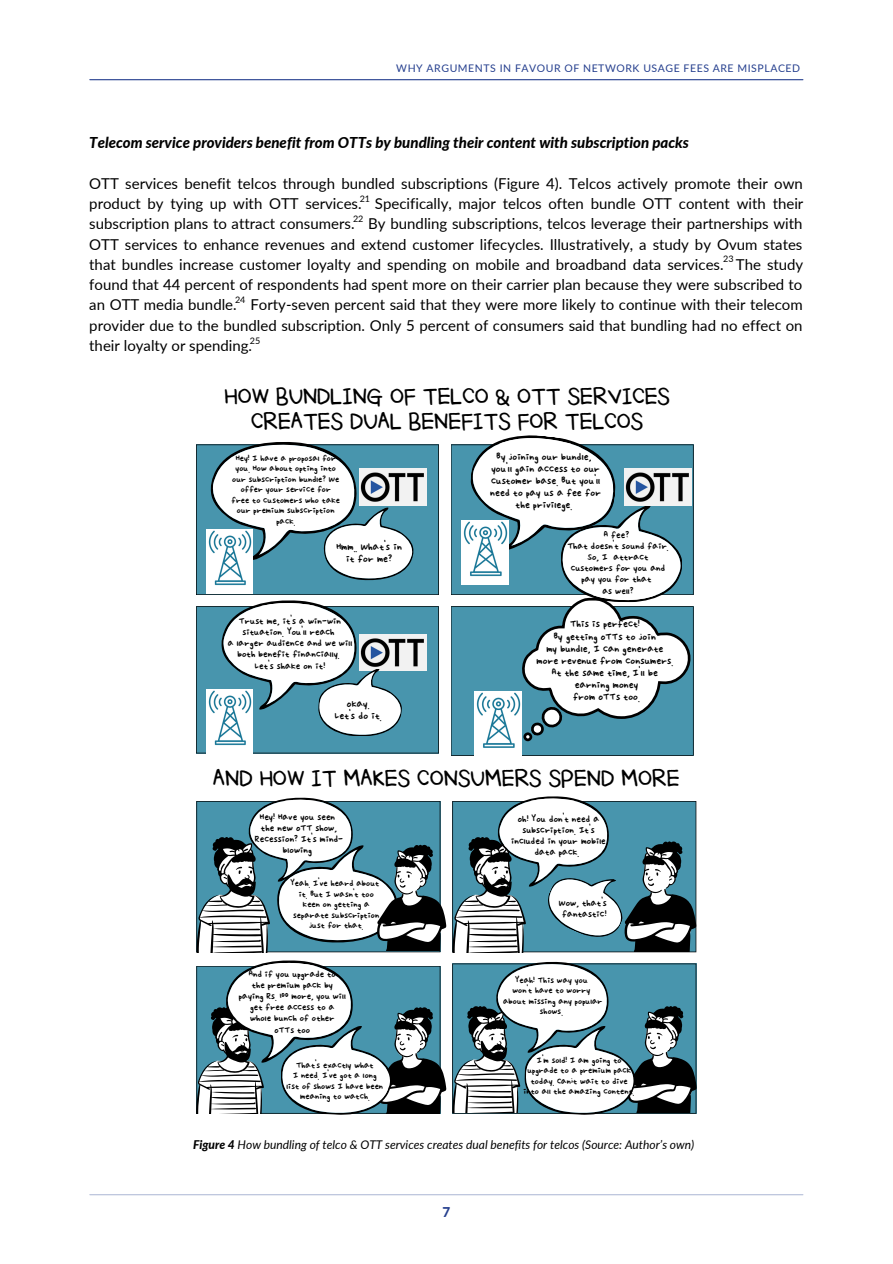
<style>
.page{position:relative;width:893px;height:1264px;background:#fff}
.page>*{position:absolute;margin:0;border:0;box-sizing:border-box;transform-origin:0 0}
.t1{font:700 18.45px/25.3px "Uh Beenamsoyoung";color:#000;text-align:center}
.t2{font:15px/20.2px "Lato";color:#000;text-align:justify}
.t3{font:italic 800 15px "Lato";color:#000}
.t4{font:800 13.5px "Lato";color:#253f8e}
.t5{font:italic 12px "Lato";color:#000}
.t6{font:10.5px "Lato";letter-spacing:.055em;color:#253f8e}
.t7{font:10.35px/12.1px "Uh Bee Dong Kyung";color:#000;text-align:center}
.t8{font:9.6px/11.1px "Uh Bee Dong Kyung";color:#000;text-align:center}
.t9{font:9.45px/11.1px "Uh Bee Dong Kyung";color:#000;text-align:center}
.t10{font:9.3px "Uh Bee Dong Kyung";color:#000}
.t11{font:9px "Lato";color:#000}
.t12{font:8.85px/10.5px "Uh Bee Dong Kyung";color:#000;text-align:center}
.s1{font-weight:800}
</style>
<div class="page">
<hr style="left:90px;top:1194px;width:712px;height:1px;background:#253f8e">
<hr style="left:90px;top:79px;width:712px;height:1px;background:#253f8e">
<svg style="left:451px;top:435px;width:242px;height:320px"></svg>
<img style="left:474px;top:691px;width:47px;height:64px">
<svg style="left:196px;top:442px;width:243px;height:311px"></svg>
<svg style="left:196px;top:797px;width:250px;height:155px"></svg>
<svg style="left:452px;top:796px;width:244px;height:156px"></svg>
<svg style="left:196px;top:960px;width:250px;height:155px"></svg>
<svg style="left:452px;top:961px;width:244px;height:154px"></svg>
<p class="t6" style="left:396px;top:62px;width:405px">WHY ARGUMENTS IN FAVOUR OF NETWORK USAGE FEES ARE MISPLACED</p>
<p class="t3" style="left:89px;top:133px;width:601px">Telecom service providers benefit from OTTs by bundling their content with subscription packs</p>
<p class="t2" style="left:89px;top:173px;width:715px">OTT services benefit telcos through bundled subscriptions (Figure 4). Telcos actively promote their own product by tying up with OTT services. Specifically, major telcos often bundle OTT content with their subscription plans to attract consumers. By bundling subscriptions, telcos leverage their partnerships with OTT services to enhance revenues and extend customer lifecycles. Illustratively, a study by Ovum states that bundles increase customer loyalty and spending on mobile and broadband data services. The study found that 44 percent of respondents had spent more on their carrier plan because they were subscribed to an OTT media bundle. Forty-seven percent said that they were more likely to continue with their telecom provider due to the bundled subscription. Only 5 percent of consumers said that bundling had no effect on their loyalty or spending.</p>
<p class="t11" style="left:360px;top:193px;width:12px">21</p>
<p class="t11" style="left:353px;top:213px;width:12px">22</p>
<p class="t11" style="left:723px;top:253px;width:12px">23</p>
<p class="t11" style="left:235px;top:294px;width:12px">24</p>
<p class="t11" style="left:250px;top:335px;width:12px">25</p>
<p class="t1" style="left:224px;top:382px;width:447px">HOW BUNDLING OF TELCO &amp; OTT SERVICES<br>CREATES DUAL BENEFITS FOR TELCOS</p>
<p class="t12" style="left:231px;top:452px;width:110px">Hey! I have a proposal for you. How about opting into our subscription bundle? We offer your service for free to customers who take our premium subscription pack.</p>
<p class="t7" style="left:336px;top:539px;width:67px">Hmm.. What's in</p>
<p class="t7" style="left:346px;top:552px;width:48px">it for me?</p>
<p class="t7" style="left:496px;top:449px;width:96px">By joining our bundle,</p>
<p class="t7" style="left:490px;top:462px;width:112px">you'll gain access to our customer base. But you'll need to pay us a fee for the privilege.</p>
<p class="t9" style="left:604px;top:529px;width:27px">A fee?</p>
<p class="t9" style="left:567px;top:540px;width:103px">That doesn't sound fair.<br>So, I attract customers for you and pay you for that</p>
<p class="t9" style="left:602px;top:584px;width:33px">as well?</p>
<p class="t7" style="left:570px;top:617px;width:71px">This is perfect!</p>
<p class="t7" style="left:554px;top:629px;width:103px">By getting OTTs to join</p>
<p class="t7" style="left:546px;top:641px;width:118px">my bundle, I can generate</p>
<p class="t7" style="left:536px;top:653px;width:138px">more revenue from consumers.</p>
<p class="t7" style="left:552px;top:666px;width:108px">At the same time, I'll be</p>
<p class="t7" style="left:574px;top:678px;width:65px">earning money</p>
<p class="t7" style="left:573px;top:690px;width:68px">from OTTs too.</p>
<p class="t8" style="left:239px;top:615px;width:104px">Trust me, it's a win-win situation. You'll reach</p>
<p class="t8" style="left:228px;top:637px;width:126px">a larger audience and we will both benefit financially.</p>
<p class="t8" style="left:255px;top:659px;width:72px">Let's shake on it!</p>
<p class="t7" style="left:347px;top:697px;width:24px">Okay.</p>
<p class="t7" style="left:335px;top:709px;width:48px">Let's do it.</p>
<p class="t1" style="left:213px;top:764px;width:468px">AND HOW IT MAKES CONSUMERS SPEND MORE</p>
<p class="t8" style="left:260px;top:810px;width:77px">Hey! Have you seen</p>
<p class="t8" style="left:255px;top:821px;width:90px">the new OTT show,<br>Recession? It's mind&shy;blowing</p>
<p class="t12" style="left:290px;top:877px;width:90px">Yeah. I've heard about</p>
<p class="t12" style="left:293px;top:887px;width:87px">it. But I wasn't too keen on getting a separate subscription just for that.</p>
<p class="t8" style="left:511px;top:812px;width:96px">Oh! You don't need a subscription. It's included in your mobile data pack.</p>
<p class="t8" style="left:558px;top:897px;width:50px">Wow, that's</p>
<p class="t8" style="left:562px;top:908px;width:46px">fantastic!</p>
<p class="t10" style="left:249px;top:966px;width:88px">And if you upgrade to</p>
<p class="t10" style="left:252px;top:977px;width:83px">the premium pack by</p>
<p class="t10" style="left:239px;top:988px;width:108px">paying Rs. 100 more, you will</p>
<p class="t10" style="left:250px;top:999px;width:86px">get free access to a</p>
<p class="t10" style="left:250px;top:1010px;width:86px">whole bunch of other</p>
<p class="t10" style="left:274px;top:1021px;width:37px">OTTs too</p>
<p class="t12" style="left:296px;top:1058px;width:79px">That's exactly what</p>
<p class="t12" style="left:293px;top:1069px;width:85px">I need. I've got a long</p>
<p class="t12" style="left:286px;top:1079px;width:98px">list of shows I have been</p>
<p class="t12" style="left:300px;top:1090px;width:71px">meaning to watch.</p>
<p class="t12" style="left:515px;top:974px;width:74px">Yeah! This way you</p>
<p class="t12" style="left:512px;top:984px;width:79px">won't have to worry</p>
<p class="t12" style="left:503px;top:995px;width:101px">about missing any popular shows.</p>
<p class="t12" style="left:523px;top:1053px;width:113px">I'm sold! I am going to upgrade to a premium pack today. Can;t wait to dive into all the amazing content.</p>
<p class="t5" style="left:193px;top:1137px;width:502px"><span class="s1">Figure 4</span> How bundling of telco &amp; OTT services creates dual benefits for telcos (Source: Author’s own)</p>
<p class="t4" style="left:442px;top:1203px;width:9px">7</p>
</div>
